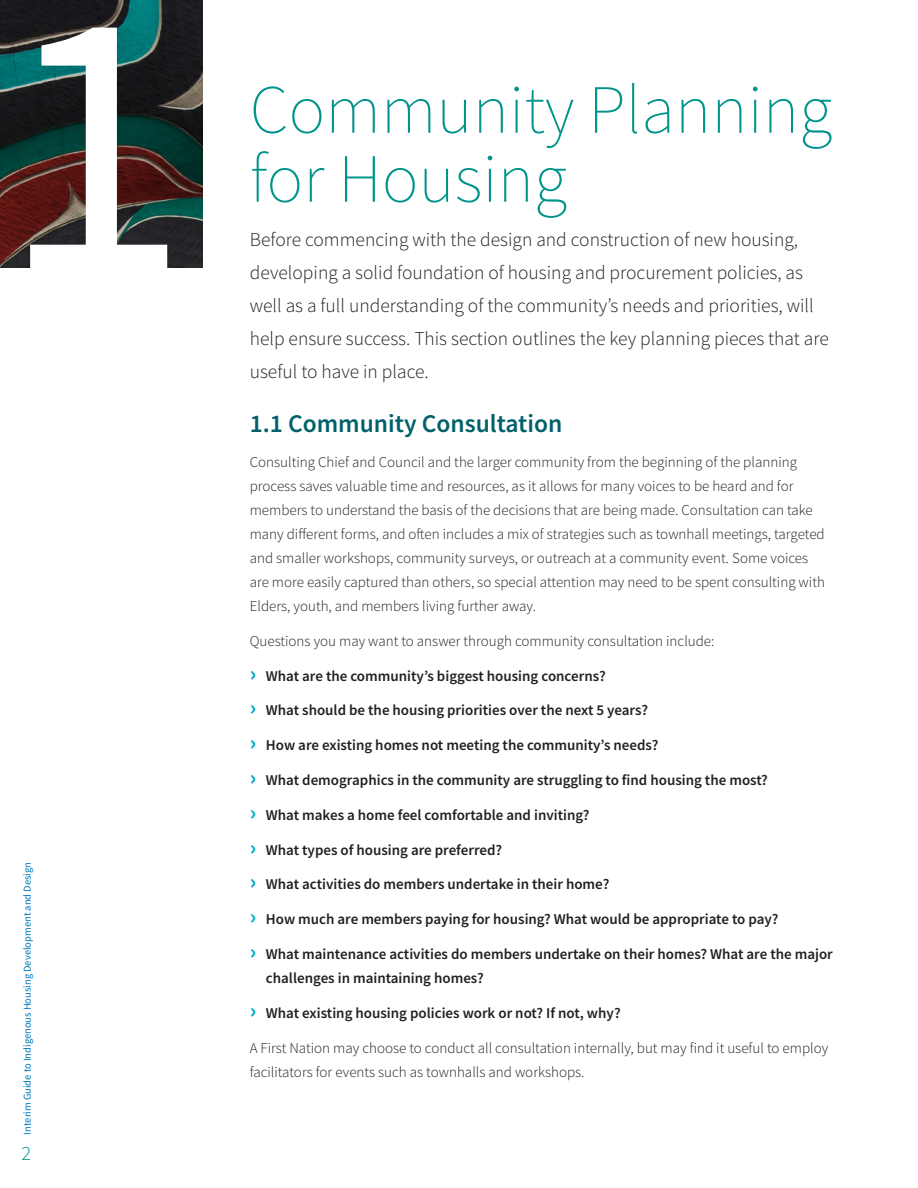
<style>
.page{position:relative;width:918px;height:1188px;background:#fff}
.page>*{position:absolute;margin:0;border:0;box-sizing:border-box;transform-origin:0 0}
.Section_Number_-_Lg{font:381px "Source Sans Pro";color:#fff}
.H1_-_Title{font:200 69px/69px "Source Sans Pro";color:#00948b}
.t1{font:600 25.5px "Source Sans Pro";color:#006169}
.t2{font:300 20.25px "Source Sans Pro";color:#00948b}
.Intro{font:300 19.5px/33px "Source Sans Pro";color:#231f20}
.Body{font:300 15px/24px "Source Sans Pro";color:#231f20}
.t3{font:600 15px/24px "Source Sans Pro";color:#231f20}
.t4{font:10.5px "Source Sans Pro";color:#0076be}
.s1{font-weight:700;font-size:22.5px;color:#00abc8}
</style>
<div class="page">
<img style="left:0;top:0;width:202px;height:268px">
<p class="Section_Number_-_Lg" style="left:0;top:-98px;width:191px">1</p>
<p class="t4" style="left:21px;top:1135px;width:274px;rotate:-90deg">Interim Guide to Indigenous Housing Development and Design</p>
<h3 class="t2" style="left:22px;top:1141px;width:11px">2</h3>
<p class="H1_-_Title" style="left:250px;top:76px;width:584px">Community Planning for Housing</p>
<p class="Intro" style="left:250px;top:223px;width:581px">Before commencing with the design and construction of new housing, developing a solid foundation of housing and procurement policies, as well as a full understanding of the community’s needs and priorities, will help ensure success. This section outlines the key planning pieces that are useful to have in place.</p>
<h2 class="t1" style="left:250px;top:407px;width:314px">1.1 Community Consultation</h2>
<p class="Body" style="left:250px;top:450px;width:577px">Consulting Chief and Council and the larger community from the beginning of the planning process saves valuable time and resources, as it allows for many voices to be heard and for members to understand the basis of the decisions that are being made. Consultation can take many different forms, and often includes a mix of strategies such as townhall meetings, targeted and smaller workshops, community surveys, or outreach at a community event. Some voices are more easily captured than others, so special attention may need to be spent consulting with Elders, youth, and members living further away.</p>
<p class="Body" style="left:250px;top:629px;width:466px">Questions you may want to answer through community consultation include:</p>
<p class="t3" style="left:250px;top:663px;width:357px"><span class="s1">›</span> What are the community’s biggest housing concerns?</p>
<p class="t3" style="left:250px;top:698px;width:400px"><span class="s1">›</span> What should be the housing priorities over the next 5 years?</p>
<p class="t3" style="left:250px;top:733px;width:410px"><span class="s1">›</span> How are existing homes not meeting the community’s needs?</p>
<p class="t3" style="left:250px;top:768px;width:520px"><span class="s1">›</span> What demographics in the community are struggling to find housing the most?</p>
<p class="t3" style="left:250px;top:803px;width:341px"><span class="s1">›</span> What makes a home feel comfortable and inviting?</p>
<p class="t3" style="left:250px;top:837px;width:254px"><span class="s1">›</span> What types of housing are preferred?</p>
<p class="t3" style="left:250px;top:872px;width:361px"><span class="s1">›</span> What activities do members undertake in their home?</p>
<p class="t3" style="left:250px;top:907px;width:530px"><span class="s1">›</span> How much are members paying for housing? What would be appropriate to pay?</p>
<p class="t3" style="left:266px;top:942px;width:568px;text-indent:-16px"><span class="s1">›</span> What maintenance activities do members undertake on their homes? What are the major challenges in maintaining homes?</p>
<p class="t3" style="left:250px;top:1001px;width:372px"><span class="s1">›</span> What existing housing policies work or not? If not, why?</p>
<p class="Body" style="left:250px;top:1036px;width:580px">A First Nation may choose to conduct all consultation internally, but may find it useful to employ facilitators for events such as townhalls and workshops.</p>
</div>
